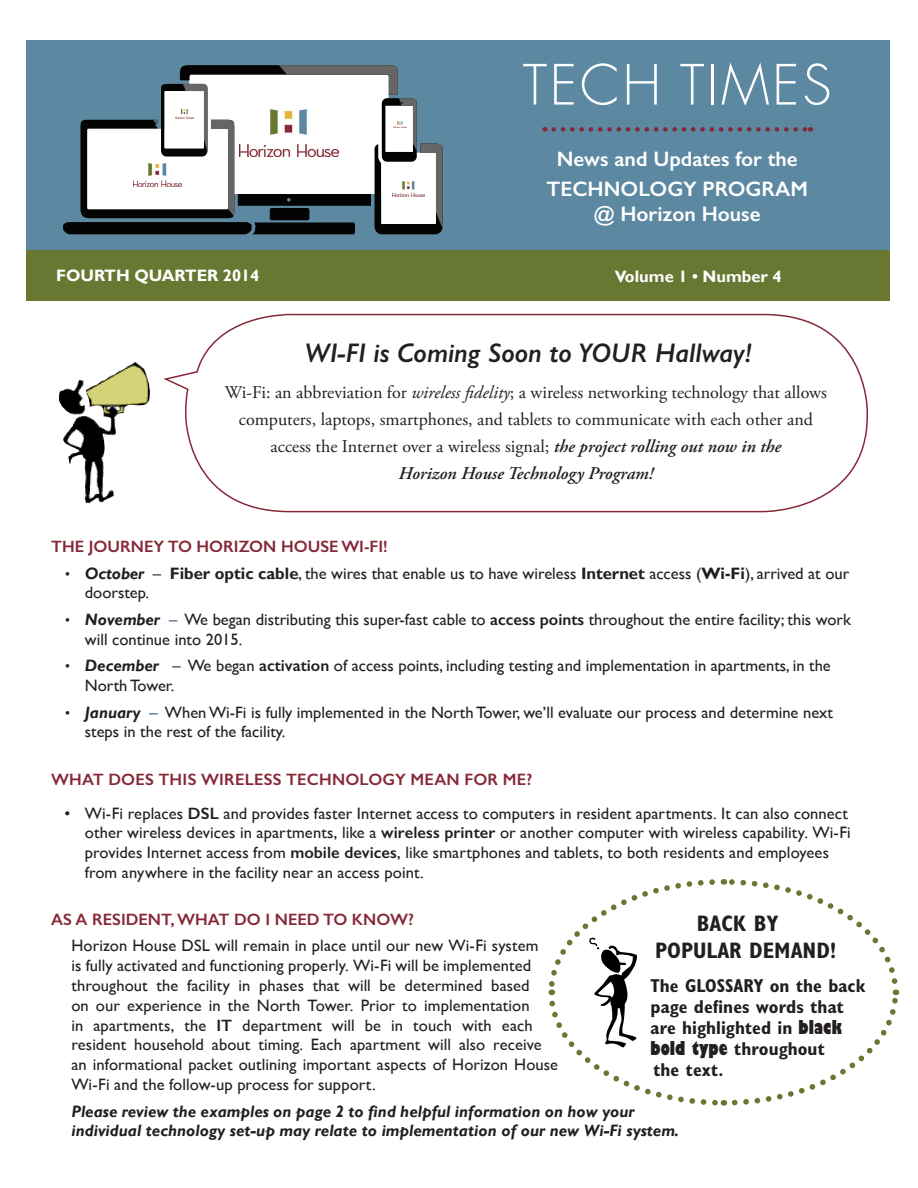
<style>
.page{position:relative;width:918px;height:1188px;background:#fff}
.page>*{position:absolute;margin:0;border:0;box-sizing:border-box;transform-origin:0 0}
.t1{font:300 54px "Futura";letter-spacing:.05em;color:#fff}
.t2{font:italic 600 27px "Gill Sans";color:#231f20}
.t3{font:700 condensed 22.5px/27px "Gill Sans";color:#231f20}
.t4{font:600 21px "Gill Sans";color:#fff}
.t5{font:700 condensed 18.75px/21.1px "Gill Sans";color:#231f20}
.t6{font:18px/27px "Adobe Garamond Pro";color:#231f20;text-align:center}
.t7{font:16.5px/19.8px "Gill Sans";color:#231f20}
.t8{font:italic 700 16.5px/19.8px "Gill Sans";color:#231f20}
.t9{font:600 16.5px "Gill Sans";color:#862838}
.t10{font:700 16.5px "Gill Sans";color:#fff}
.s1{font-style:italic}
.s2{font-weight:600;font-style:italic}
.s3{font-weight:700;font-style:italic}
.s4{font-weight:700}
.s5{color:#294b70}
.s6{font-weight:600}
.s7{font-weight:800}
</style>
<div class="page">
<svg style="left:163px;top:313px;width:705px;height:200px"></svg>
<div style="left:26px;top:40px;width:864px;height:225px;background:#5c88a1"></div>
<svg style="left:63px;top:65px;width:380px;height:169px"></svg>
<img style="left:175px;top:110px;width:18px;height:9px">
<img style="left:393px;top:182px;width:32px;height:15px">
<svg style="left:554px;top:127px;width:257px;height:5px"></svg>
<div style="left:26px;top:250px;width:864px;height:51px;background:#687833"></div>
<img style="left:59px;top:362px;width:92px;height:141px">
<svg style="left:548px;top:879px;width:352px;height:227px"></svg>
<p class="t1" style="left:523px;top:52px;width:310px">TECH TIMES</p>
<p class="t4" style="left:557px;top:146px;width:243px">News and Updates for the</p>
<p class="t4" style="left:546px;top:176px;width:263px">TECHNOLOGY PROGRAM</p>
<p class="t4" style="left:594px;top:202px;width:168px">@ Horizon House</p>
<p class="t10" style="left:56px;top:265px;width:205px">FOURTH QUARTER 2014</p>
<p class="t10" style="left:615px;top:266px;width:168px">Volume 1 • Number 4</p>
<p class="t2" style="left:305px;top:336px;width:448px">WI-FI is Coming Soon to YOUR Hallway!</p>
<p class="t6" style="left:225px;top:379px;width:604px">Wi-Fi: an abbreviation for <span class="s1">wireless fidelity</span>; a wireless networking technology that allows computers, laptops, smartphones, and tablets to communicate with each other and access the Internet over a wireless signal; <span class="s2">the project rolling out now in the<br>Horizon House Technology Program!</span></p>
<p class="t9" style="left:51px;top:536px;width:338px">THE JOURNEY TO HORIZON HOUSE WI-FI!</p>
<p class="t7" style="left:85px;top:563px;width:766px;text-indent:-20px"><span class="s3">• October</span> – <span class="s4">Fiber optic cable</span>, the wires that enable us to have wireless <span class="s4">Internet</span> access (<span class="s4">Wi-Fi</span>), arrived at our doorstep.</p>
<p class="t7" style="left:85px;top:609px;width:768px;text-indent:-20px"><span class="s3">• November</span> <span class="s5">–</span> We began distributing this super-fast cable to <span class="s6">access points</span> throughout the entire facility; this work will continue into 2015.</p>
<p class="t7" style="left:85px;top:656px;width:747px;text-indent:-20px"><span class="s3">• December</span> – We began <span class="s6">activation</span> of access points, including testing and implementation in apartments, in the<br>North Tower.</p>
<p class="t7" style="left:85px;top:702px;width:750px;text-indent:-20px"><span class="s3">• January</span> <span class="s5">–</span> When Wi-Fi is fully implemented in the North Tower, we’ll evaluate our process and determine next steps in the rest of the facility.</p>
<p class="t9" style="left:51px;top:770px;width:483px">WHAT DOES THIS WIRELESS TECHNOLOGY MEAN FOR ME?</p>
<p class="t7" style="left:85px;top:803px;width:767px;text-indent:-20px">• Wi-Fi replaces <span class="s6">DSL</span> and provides faster Internet access to computers in resident apartments. It can also connect other wireless devices in apartments, like a <span class="s6">wireless printer</span> or another computer with wireless capability. Wi-Fi provides Internet access from <span class="s6">mobile devices</span>, like smartphones and tablets, to both residents and employees from anywhere in the facility near an access point.</p>
<p class="t9" style="left:51px;top:909px;width:364px">AS A RESIDENT, WHAT DO I NEED TO KNOW?</p>
<p class="t7" style="left:71px;top:936px;width:488px">Horizon House DSL will remain in place until our new Wi-Fi system<br>is fully activated and functioning properly. Wi-Fi will be implemented throughout the facility in phases that will be determined based<br>on our experience in the North Tower. Prior to implementation<br>in apartments, the <span class="s6">IT</span> department will be in touch with each resident household about timing. Each apartment will also receive an informational packet outlining important aspects of Horizon House Wi-Fi and the follow-up process for support.</p>
<p class="t8" style="left:71px;top:1102px;width:609px">Please review the examples on page 2 to find helpful information on how your individual technology set-up may relate to implementation of our new Wi-Fi system.</p>
<p class="t3" style="left:655px;top:910px;width:183px;text-indent:42px">BACK BY<br>POPULAR DEMAND!</p>
<p class="t5" style="left:651px;top:975px;width:216px">The GLOSSARY on the back page defines words that are highlighted in <span class="s7">black bold type</span> throughout<br>the text.</p>
</div>
